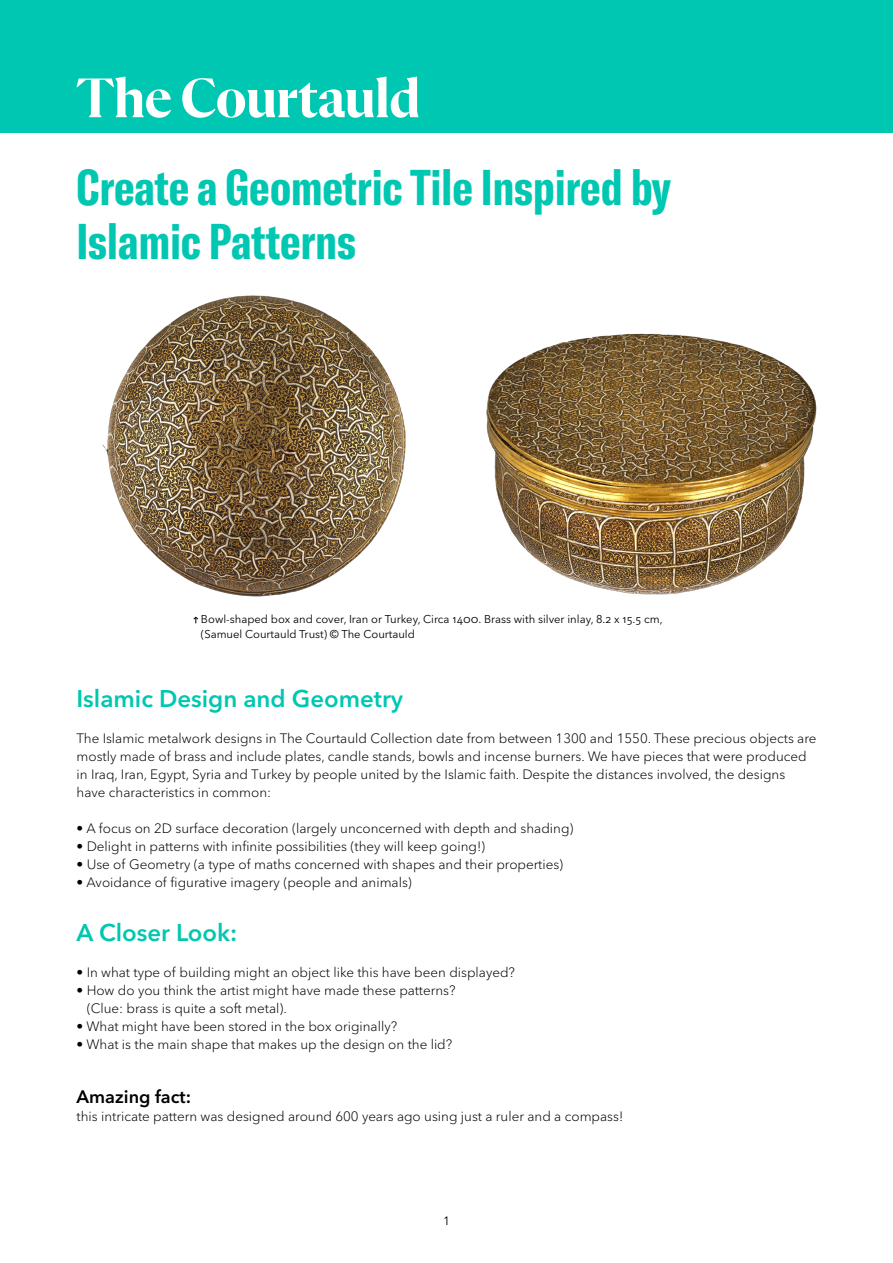
<style>
.page{position:relative;width:893px;height:1263px;background:#fff}
.page>*{position:absolute;margin:0;border:0;box-sizing:border-box;transform-origin:0 0}
.t1{font:700 extra-condensed 49.5px/54px "GT America";letter-spacing:-.005em;color:#00c7b1}
.t2{font:600 24px "Avenir Next LT Pro";color:#00c7b1}
.t3{font:600 18px "Avenir Next LT Pro";color:#000}
.t4{font:300 13.5px/18px "Avenir Next LT Pro";color:#000}
.t5{font:12px "Avenir Next LT Pro";color:#000}
.t6{font:11.25px/15px "Avenir Next LT Pro";color:#000}
</style>
<div class="page">
<img style="left:102px;top:295px;width:304px;height:329px">
<img style="left:486px;top:333px;width:331px;height:262px">
<div style="left:0;top:0;width:893px;height:133px;background:#00c7b1"></div>
<svg style="left:77px;top:77px;width:341px;height:41px"></svg>
<h1 class="t1" style="left:77px;top:161px;width:595px">Create a Geometric Tile Inspired by<br>Islamic Patterns</h1>
<p class="t6" style="left:201px;top:612px;width:463px">Bowl-shaped box and cover, Iran or Turkey, Circa 1400. Brass with silver inlay, 8.2 x 15.5 cm, (Samuel Courtauld Trust) © The Courtauld</p>
<h2 class="t2" style="left:77px;top:684px;width:328px">Islamic Design and Geometry</h2>
<p class="t4" style="left:77px;top:729px;width:741px">The Islamic metalwork designs in The Courtauld Collection date from between 1300 and 1550. These precious objects are mostly made of brass and include plates, candle stands, bowls and incense burners. We have pieces that were produced in Iraq, Iran, Egypt, Syria and Turkey by people united by the Islamic faith. Despite the distances involved, the designs have characteristics in common:</p>
<p class="t4" style="left:77px;top:819px;width:498px">• A focus on 2D surface decoration (largely unconcerned with depth and shading)</p>
<p class="t4" style="left:77px;top:837px;width:410px">• Delight in patterns with infinite possibilities (they will keep going!)</p>
<p class="t4" style="left:77px;top:855px;width:488px">• Use of Geometry (a type of maths concerned with shapes and their properties)</p>
<p class="t4" style="left:77px;top:873px;width:337px">• Avoidance of figurative imagery (people and animals)</p>
<h2 class="t2" style="left:77px;top:918px;width:162px">A Closer Look:</h2>
<p class="t4" style="left:77px;top:963px;width:440px">• In what type of building might an object like this have been displayed?</p>
<p class="t4" style="left:87px;top:981px;width:370px;text-indent:-10px">• How do you think the artist might have made these patterns? (Clue: brass is quite a soft metal).</p>
<p class="t4" style="left:77px;top:1017px;width:322px">• What might have been stored in the box originally?</p>
<p class="t4" style="left:77px;top:1035px;width:377px">• What is the main shape that makes up the design on the lid?</p>
<h3 class="t3" style="left:77px;top:1085px;width:116px">Amazing fact:</h3>
<p class="t4" style="left:77px;top:1107px;width:548px">this intricate pattern was designed around 600 years ago using just a ruler and a compass!</p>
<p class="t5" style="left:443px;top:1214px;width:8px">1</p>
</div>
